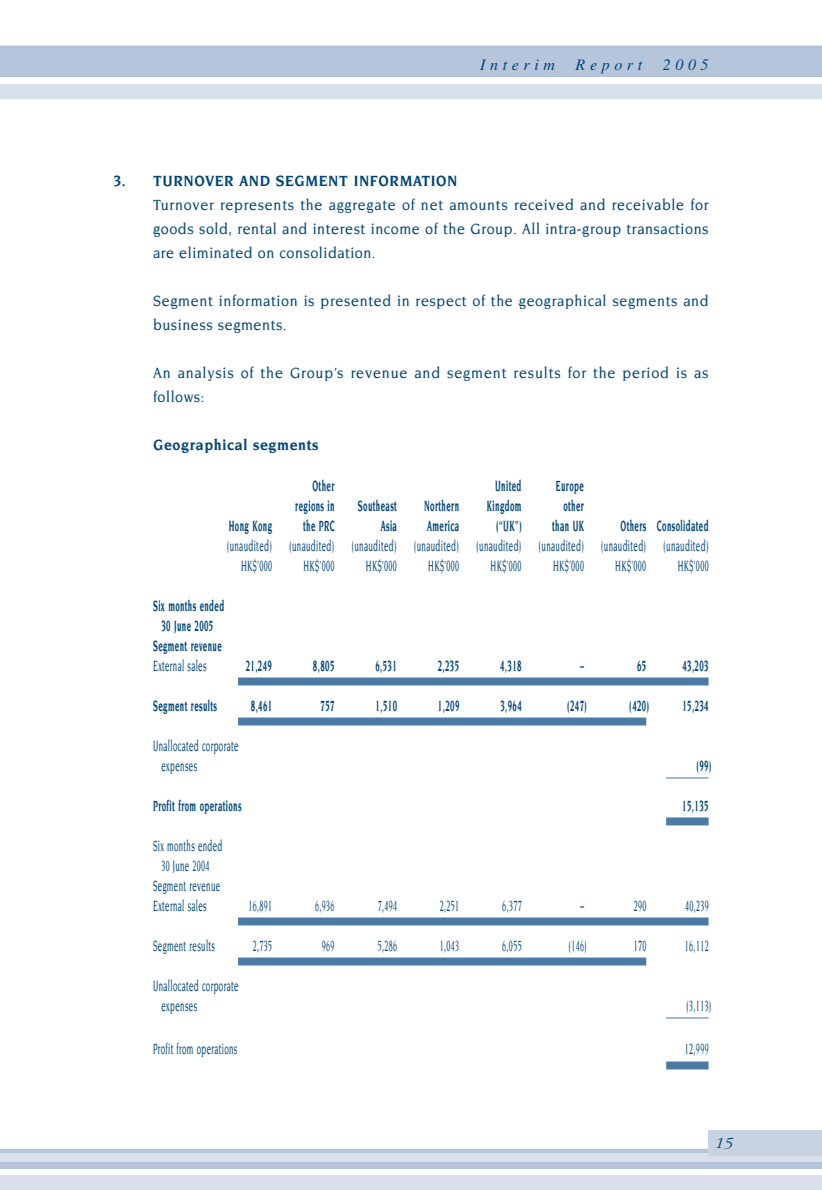
<style>
.page{position:relative;width:822px;height:1190px;background:#fff}
.page>*{position:absolute;margin:0;border:0;box-sizing:border-box;transform-origin:0 0}
.t1{font:500 16px/20px "Novarese";letter-spacing:.045em;color:#004577;scale:.5 1}
.t2{font:500 16px/24px "Novarese";letter-spacing:.045em;color:#004577;scale:.9 1}
.t3{font:700 16px/20px "Novarese";letter-spacing:.045em;color:#004577;text-align:center;scale:.5 1}
.t4{font:700 16px "Novarese";letter-spacing:.045em;color:#004577;scale:.9 1}
.t5{font:italic 16px "Times";letter-spacing:.29em;color:#004577}
.t6{font:italic 300 16px "Garamond";color:#004577}
</style>
<div class="page">
<div style="left:0;top:1151px;width:822px;height:39px;background:#d9e0ec"></div>
<div style="left:0;top:1162px;width:822px;height:11px;background:#b5c5db"></div>
<hr style="left:0;top:1149px;width:822px;height:4px;background:#b5c5db">
<div style="left:0;top:1169px;width:822px;height:6px;background:#fff"></div>
<div style="left:0;top:46px;width:822px;height:53px;background:#d9e0ec"></div>
<div style="left:0;top:46px;width:822px;height:34px;background:#b5c5db"></div>
<div style="left:0;top:78px;width:822px;height:6px;background:#fff"></div>
<div style="left:709px;top:1130px;width:113px;height:26px;background:#c7d2e3"></div>
<div style="left:238px;top:677px;width:471px;height:8px;background:#4c7aa4"></div>
<div style="left:238px;top:718px;width:408px;height:8px;background:#4c7aa4"></div>
<hr style="left:666px;top:777px;width:43px;height:1px;background:#4c7aa4">
<div style="left:666px;top:817px;width:43px;height:8px;background:#4c7aa4"></div>
<div style="left:238px;top:917px;width:471px;height:8px;background:#4c7aa4"></div>
<div style="left:238px;top:958px;width:408px;height:7px;background:#4c7aa4"></div>
<hr style="left:666px;top:1017px;width:43px;height:1px;background:#4c7aa4">
<div style="left:666px;top:1061px;width:43px;height:8px;background:#4c7aa4"></div>
<p class="t5" style="left:480px;top:59px;width:76px">Interim</p>
<p class="t5" style="left:576px;top:59px;width:68px">Report</p>
<p class="t5" style="left:663px;top:59px;width:47px">2005</p>
<p class="t4" style="left:113px;top:174px;width:384px">3. TURNOVER AND SEGMENT INFORMATION</p>
<p class="t2" style="left:153px;top:193px;width:619px;text-align:justify">Turnover represents the aggregate of net amounts received and receivable for goods sold, rental and interest income of the Group. All intra-group transactions are eliminated on consolidation.</p>
<p class="t2" style="left:153px;top:289px;width:619px">Segment information is presented in respect of the geographical segments and business segments.</p>
<p class="t2" style="left:153px;top:361px;width:619px">An analysis of the Group’s revenue and segment results for the period is as follows:</p>
<p class="t4" style="left:153px;top:438px;width:185px">Geographical segments</p>
<p class="t3" style="left:312px;top:477px;width:45px">Other</p>
<p class="t3" style="left:495px;top:477px;width:54px">United</p>
<p class="t3" style="left:556px;top:477px;width:58px">Europe</p>
<p class="t3" style="left:295px;top:497px;width:80px">regions in</p>
<p class="t3" style="left:358px;top:497px;width:79px">Southeast</p>
<p class="t3" style="left:424px;top:497px;width:72px">Northern</p>
<p class="t3" style="left:487px;top:497px;width:71px">Kingdom</p>
<p class="t3" style="left:563px;top:497px;width:43px">other</p>
<p class="t3" style="left:229px;top:517px;width:88px">Hong Kong</p>
<p class="t3" style="left:303px;top:517px;width:65px">the PRC</p>
<p class="t3" style="left:381px;top:517px;width:34px">Asia</p>
<p class="t3" style="left:427px;top:517px;width:66px">America</p>
<p class="t3" style="left:496px;top:517px;width:52px">(“UK”)</p>
<p class="t3" style="left:552px;top:517px;width:65px">than UK</p>
<p class="t3" style="left:621px;top:517px;width:178px">Others Consolidated</p>
<p class="t1" style="left:241px;top:537px;width:937px;text-indent:-14px">(unaudited) (unaudited) (unaudited) (unaudited) (unaudited) (unaudited) (unaudited) (unaudited)<br>HK$’000</p>
<p class="t1" style="left:303px;top:557px;width:63px">HK$’000</p>
<p class="t1" style="left:366px;top:557px;width:63px">HK$’000</p>
<p class="t1" style="left:428px;top:557px;width:63px">HK$’000</p>
<p class="t1" style="left:491px;top:557px;width:63px">HK$’000</p>
<p class="t1" style="left:553px;top:557px;width:63px">HK$’000</p>
<p class="t1" style="left:615px;top:557px;width:63px">HK$’000</p>
<p class="t1" style="left:678px;top:557px;width:63px">HK$’000</p>
<p class="t3" style="left:153px;top:597px;width:144px">Six months ended<br>30 June 2005<br>Segment revenue</p>
<p class="t1" style="left:153px;top:657px;width:109px">External sales</p>
<p class="t3" style="left:246px;top:657px;width:54px">21,249</p>
<p class="t3" style="left:313px;top:657px;width:45px">8,805</p>
<p class="t3" style="left:375px;top:657px;width:45px">6,531</p>
<p class="t3" style="left:438px;top:657px;width:45px">2,235</p>
<p class="t3" style="left:500px;top:657px;width:45px">4,318</p>
<p class="t3" style="left:580px;top:657px;width:9px">–</p>
<p class="t3" style="left:637px;top:657px;width:20px">65</p>
<p class="t3" style="left:682px;top:657px;width:54px">43,203</p>
<p class="t3" style="left:153px;top:697px;width:130px">Segment results</p>
<p class="t3" style="left:251px;top:697px;width:45px">8,461</p>
<p class="t3" style="left:321px;top:697px;width:30px">757</p>
<p class="t3" style="left:376px;top:697px;width:45px">1,510</p>
<p class="t3" style="left:438px;top:697px;width:45px">1,209</p>
<p class="t3" style="left:500px;top:697px;width:45px">3,964</p>
<p class="t3" style="left:567px;top:697px;width:41px">(247)</p>
<p class="t3" style="left:629px;top:697px;width:41px">(420)</p>
<p class="t3" style="left:682px;top:697px;width:54px">15,234</p>
<p class="t1" style="left:162px;top:737px;width:156px;text-indent:-8px">Unallocated corporate expenses</p>
<p class="t3" style="left:696px;top:757px;width:32px">(99)</p>
<p class="t3" style="left:153px;top:797px;width:179px">Profit from operations</p>
<p class="t3" style="left:682px;top:797px;width:54px">15,135</p>
<p class="t1" style="left:153px;top:837px;width:140px">Six months ended</p>
<p class="t1" style="left:162px;top:857px;width:97px">30 June 2004</p>
<p class="t1" style="left:153px;top:877px;width:136px">Segment revenue</p>
<p class="t1" style="left:153px;top:897px;width:109px">External sales</p>
<p class="t1" style="left:249px;top:897px;width:49px">16,891</p>
<p class="t1" style="left:315px;top:897px;width:40px">6,936</p>
<p class="t1" style="left:378px;top:897px;width:40px">7,494</p>
<p class="t1" style="left:440px;top:897px;width:40px">2,251</p>
<p class="t1" style="left:502px;top:897px;width:40px">6,377</p>
<p class="t1" style="left:580px;top:897px;width:9px">–</p>
<p class="t1" style="left:634px;top:897px;width:27px">290</p>
<p class="t1" style="left:685px;top:897px;width:49px">40,239</p>
<p class="t1" style="left:153px;top:937px;width:126px">Segment results</p>
<p class="t1" style="left:253px;top:937px;width:40px">2,735</p>
<p class="t1" style="left:322px;top:937px;width:27px">969</p>
<p class="t1" style="left:378px;top:937px;width:40px">5,286</p>
<p class="t1" style="left:440px;top:937px;width:40px">1,043</p>
<p class="t1" style="left:502px;top:937px;width:40px">6,055</p>
<p class="t1" style="left:568px;top:937px;width:38px">(146)</p>
<p class="t1" style="left:634px;top:937px;width:27px">170</p>
<p class="t1" style="left:685px;top:937px;width:49px">16,112</p>
<p class="t1" style="left:162px;top:977px;width:156px;text-indent:-8px">Unallocated corporate expenses</p>
<p class="t1" style="left:686px;top:997px;width:52px">(3,113)</p>
<p class="t1" style="left:153px;top:1039px;width:170px">Profit from operations</p>
<p class="t1" style="left:685px;top:1039px;width:49px">12,999</p>
<p class="t6" style="left:714px;top:1138px;width:19px">15</p>
</div>
